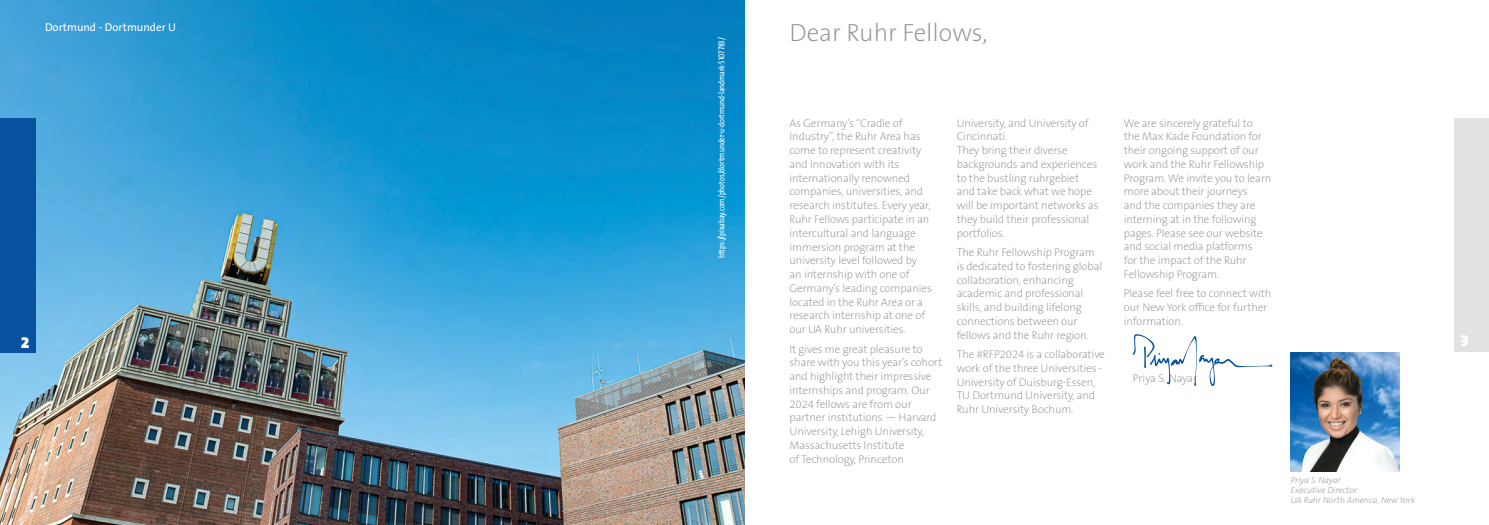
<style>
.page{position:relative;width:1489px;height:525px;background:#fff}
.page>*{position:absolute;margin:0;border:0;box-sizing:border-box;transform-origin:0 0}
.t1{font:200 25px "The Sans B W2";color:#939598}
.t2{font:900 16.25px "The Sans B W9";color:#fff}
.t3{font:200 11.25px/13.8px "The Sans B W2";letter-spacing:-.01em;color:#939598}
.t4{font:11.25px "The Sans B W5 Plain";color:#fff}
.t5{font:8.75px "The Sans Cd LF5 Plain";color:#fff}
.t6{font:italic 200 8.75px/10px "The Sans B W2";color:#939598}
</style>
<div class="page">
<img style="left:0;top:0;width:744px;height:524px">
<div style="left:0;top:118px;width:35px;height:234px;background:#07519f"></div>
<img style="left:1290px;top:352px;width:108px;height:119px">
<div style="left:1454px;top:118px;width:34px;height:234px;background:#e1e2e3"></div>
<svg style="left:1132px;top:334px;width:140px;height:52px"></svg>
<p class="t4" style="left:45px;top:20px;width:132px">Dortmund - Dortmunder U</p>
<h2 class="t2" style="left:21px;top:332px;width:10px">2</h2>
<p class="t5" style="left:716px;top:258px;width:222px;rotate:-90deg">https://pixabay.com/photos/dortmunder-u-dortmund-landmark-5107783/</p>
<h1 class="t1" style="left:789px;top:17px;width:199px">Dear Ruhr Fellows,</h1>
<p class="t3" style="left:789px;top:116px;width:144px">As Germany’s “Cradle of<br>Industry”, the Ruhr Area has come to represent creativity and innovation with its internationally renowned companies, universities, and research institutes. Every year,<br>Ruhr Fellows participate in an intercultural and language immersion program at the university level followed by an internship with one of<br>Germany’s leading companies located in the Ruhr Area or a research internship at one of our UA Ruhr universities.</p>
<p class="t3" style="left:789px;top:342px;width:154px">It gives me great pleasure to share with you this year’s cohort and highlight their impressive internships and program. Our<br>2024 fellows are from our partner institutions — Harvard<br>University, Lehigh University,<br>Massachusetts Institute<br>of Technology, Princeton</p>
<p class="t3" style="left:956px;top:116px;width:143px">University, and University of<br>Cincinnati.<br>They bring their diverse backgrounds and experiences to the bustling ruhrgebiet and take back what we hope will be important networks as they build their professional portfolios.</p>
<p class="t3" style="left:956px;top:245px;width:147px">The Ruhr Fellowship Program is dedicated to fostering global collaboration, enhancing academic and professional skills, and building lifelong connections between our fellows and the Ruhr region.</p>
<p class="t3" style="left:956px;top:347px;width:150px">The #RFP2024 is a collaborative work of the three Universities -<br>University of Duisburg-Essen,<br>TU Dortmund University, and<br>Ruhr University Bochum.</p>
<p class="t3" style="left:1123px;top:116px;width:149px">We are sincerely grateful to the Max Kade Foundation for their ongoing support of our work and the Ruhr Fellowship<br>Program. We invite you to learn more about their journeys<br>and the companies they are interning at in the following pages. Please see our website and social media platforms<br>for the impact of the Ruhr<br>Fellowship Program.</p>
<p class="t3" style="left:1123px;top:286px;width:149px">Please feel free to connect with our New York office for further information.</p>
<p class="t3" style="left:1132px;top:371px;width:66px">Priya S. Nayar</p>
<p class="t6" style="left:1290px;top:475px;width:125px">Priya S. Nayar<br>Executive Director<br>UA Ruhr North America, New York</p>
<h2 class="t2" style="left:1459px;top:330px;width:10px">3</h2>
</div>
